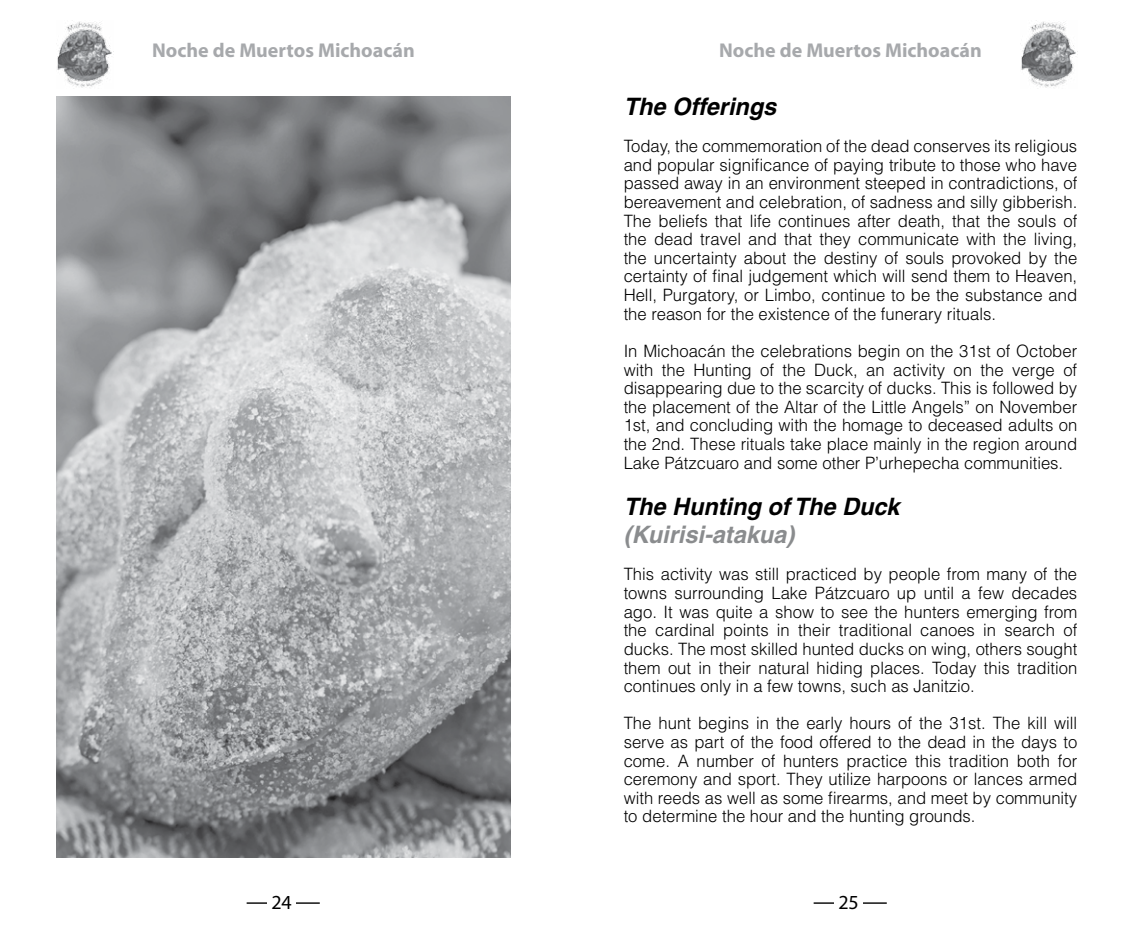
<style>
.page{position:relative;width:1134px;height:936px;background:#fff}
.page>*{position:absolute;margin:0;border:0;box-sizing:border-box;transform-origin:0 0}
.t1{font:italic 700 24px "Helvetica";color:#000}
.t2{font:italic 700 24px "Helvetica";color:#8a8c8e}
.t3{font:700 20px "Myriad Pro";color:#a7a9ac}
.t4{font:20px "Myriad Pro";color:#000}
.t5{font:300 17px/18.6px "Helvetica";color:#000;text-align:justify}
</style>
<div class="page">
<img style="left:57px;top:20px;width:55px;height:68px">
<hr style="left:247px;top:902px;width:73px;height:1px;background:#000">
<div style="left:267px;top:893px;width:29px;height:21px;background:#fff"></div>
<img style="left:57px;top:96px;width:453px;height:761px">
<img style="left:1021px;top:20px;width:55px;height:68px">
<hr style="left:814px;top:902px;width:73px;height:1px;background:#000">
<div style="left:834px;top:893px;width:29px;height:21px;background:#fff"></div>
<p class="t3" style="left:152px;top:37px;width:264px">Noche de Muertos Michoacán</p>
<p class="t4" style="left:271px;top:891px;width:22px">24</p>
<p class="t3" style="left:719px;top:37px;width:264px">Noche de Muertos Michoacán</p>
<h1 class="t1" style="left:624px;top:92px;width:154px">The Offerings</h1>
<p class="t5" style="left:624px;top:136px;width:455px">Today, the commemoration of the dead conserves its religious and popular significance of paying tribute to those who have passed away in an environment steeped in contradictions, of bereavement and celebration, of sadness and silly gibberish.<br>The beliefs that life continues after death, that the souls of the dead travel and that they communicate with the living, the uncertainty about the destiny of souls provoked by the certainty of final judgement which will send them to Heaven, Hell, Purgatory, or Limbo, continue to be the substance and the reason for the existence of the funerary rituals.</p>
<p class="t5" style="left:624px;top:341px;width:455px">In Michoacán the celebrations begin on the 31st of October with the Hunting of the Duck, an activity on the verge of disappearing due to the scarcity of ducks. This is followed by the placement of the Altar of the Little Angels” on November 1st, and concluding with the homage to deceased adults on the 2nd. These rituals take place mainly in the region around Lake Pátzcuaro and some other P’urhepecha communities.</p>
<h1 class="t1" style="left:624px;top:492px;width:277px">The Hunting of The Duck</h1>
<h1 class="t2" style="left:624px;top:520px;width:172px">(Kuirisi-atakua)</h1>
<p class="t5" style="left:624px;top:564px;width:455px">This activity was still practiced by people from many of the towns surrounding Lake Pátzcuaro up until a few decades ago. It was quite a show to see the hunters emerging from the cardinal points in their traditional canoes in search of ducks. The most skilled hunted ducks on wing, others sought them out in their natural hiding places. Today this tradition continues only in a few towns, such as Janitzio.</p>
<p class="t5" style="left:624px;top:713px;width:455px">The hunt begins in the early hours of the 31st. The kill will serve as part of the food offered to the dead in the days to come. A number of hunters practice this tradition both for ceremony and sport. They utilize harpoons or lances armed with reeds as well as some firearms, and meet by community to determine the hour and the hunting grounds.</p>
<p class="t4" style="left:838px;top:891px;width:22px">25</p>
</div>
